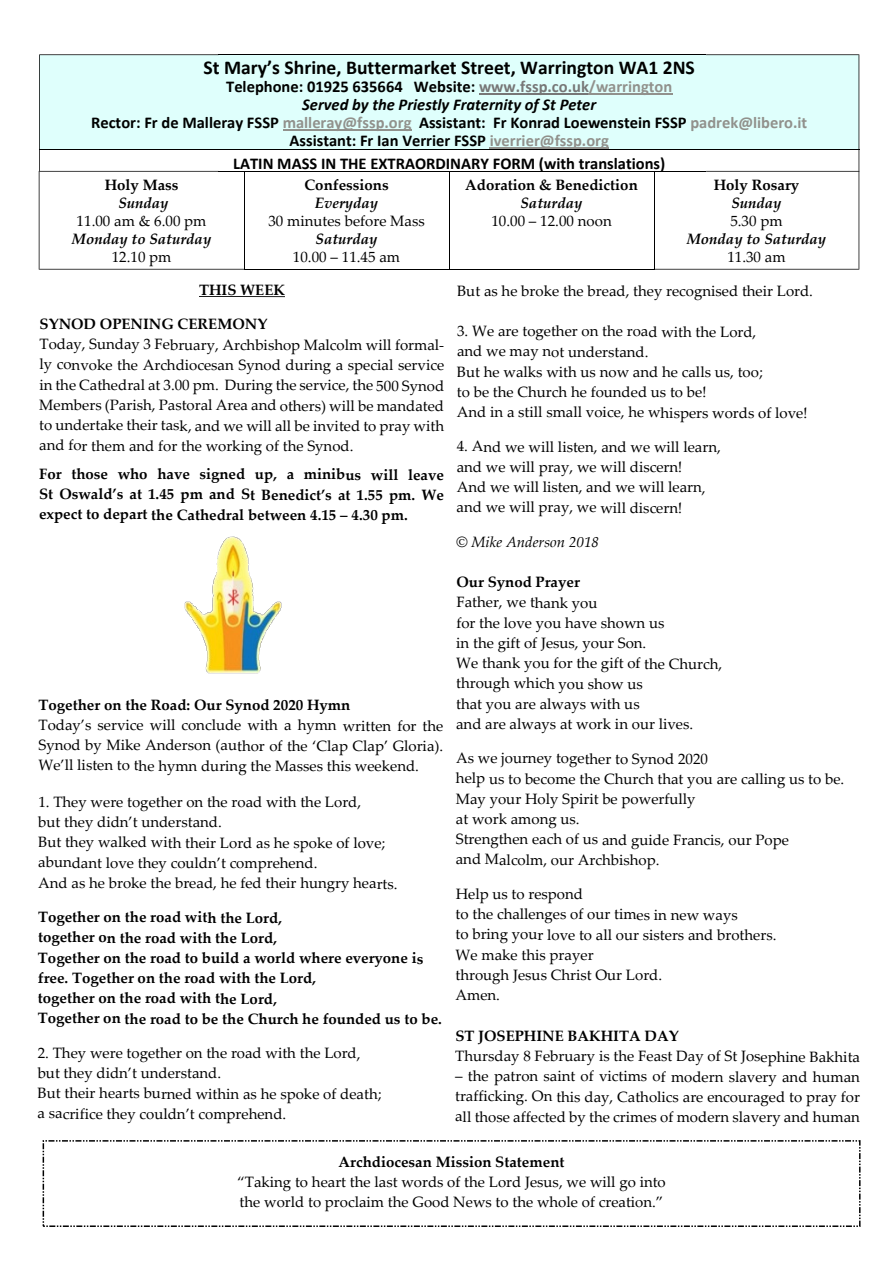
<style>
.page{position:relative;width:893px;height:1263px;background:#fff}
.page>*{position:absolute;margin:0;border:0;box-sizing:border-box;transform-origin:0 0}
.t1{font:700 19.65px "Calibri";color:#000}
.t2{font:700 16.5px/18px "Calibri";color:#000;text-align:center}
.t3{font:15px/20.2px "Palatino Linotype";color:#000}
.t4{font:700 15px/20.2px "Palatino Linotype";color:#000;text-align:justify}
.t5{font:italic 700 15px "Palatino Linotype";color:#000}
.t6{font:italic 15px "Palatino Linotype";color:#000}
.s1{color:#777}
.s2{color:#91918c}
.s3{font-style:italic}
</style>
<div class="page">
<hr style="left:199px;top:296px;width:86px;height:1px;background:#000">
<div style="left:39px;top:55px;width:820px;height:94px;background:#dffffc"></div>
<hr style="left:479px;top:94px;width:110px;height:1px;background:#777">
<hr style="left:596px;top:94px;width:76px;height:1px;background:#91918c">
<hr style="left:283px;top:130px;width:129px;height:1px;background:#91918c">
<hr style="left:490px;top:148px;width:119px;height:1px;background:#91918c">
<hr style="left:219px;top:54px;width:487px;height:1px;background:#000">
<hr style="left:219px;top:149px;width:487px;height:1px;background:#000">
<hr style="left:219px;top:171px;width:487px;height:1px;background:#000">
<hr style="left:244px;top:269px;width:205px;height:1px;background:#000">
<hr style="left:449px;top:269px;width:205px;height:1px;background:#000">
<svg style="left:39px;top:54px;width:205px;height:216px"></svg>
<hr style="left:244px;top:171px;width:1px;height:98px;background:#000">
<hr style="left:449px;top:171px;width:1px;height:98px;background:#000">
<svg style="left:654px;top:54px;width:206px;height:216px"></svg>
<div style="left:43px;top:1140px;width:817px;height:87px;border:2px dashed #000"></div>
<img style="left:184px;top:536px;width:98px;height:137px">
<h1 class="t1" style="left:204px;top:60px;width:493px">St Mary’s Shrine, Buttermarket Street, Warrington WA1 2NS</h1>
<p class="t2" style="left:91px;top:79px;width:718px">Telephone: 01925 635664 Website: <span class="s1">www.fssp.co.uk</span><span class="s2">/warrington<br></span><span class="s3">Served by the Priestly Fraternity of St Peter<br></span>Rector: Fr de Malleray FSSP <span class="s2">malleray@fssp.org</span> Assistant: Fr Konrad Loewenstein FSSP <span class="s2">padrek@libero.it </span>Assistant: Fr Ian Verrier FSSP <span class="s2">iverrier@fssp.org</span></p>
<p class="t2" style="left:233px;top:156px;width:434px">LATIN MASS IN THE EXTRAORDINARY FORM (with translations)</p>
<p class="t4" style="left:105px;top:177px;width:75px">Holy Mass</p>
<p class="t5" style="left:118px;top:197px;width:52px">Sunday</p>
<p class="t3" style="left:77px;top:213px;width:131px">11.00 am &amp; 6.00 pm</p>
<p class="t5" style="left:72px;top:233px;width:141px">Monday to Saturday</p>
<p class="t3" style="left:112px;top:249px;width:61px">12.10 pm</p>
<p class="t4" style="left:304px;top:177px;width:86px">Confessions</p>
<p class="t5" style="left:315px;top:197px;width:65px">Everyday</p>
<p class="t3" style="left:268px;top:213px;width:158px">30 minutes before Mass</p>
<p class="t5" style="left:316px;top:233px;width:63px">Saturday</p>
<p class="t3" style="left:293px;top:249px;width:109px">10.00 – 11.45 am</p>
<p class="t4" style="left:465px;top:177px;width:174px">Adoration &amp; Benediction</p>
<p class="t5" style="left:521px;top:197px;width:63px">Saturday</p>
<p class="t3" style="left:491px;top:213px;width:122px">10.00 – 12.00 noon</p>
<p class="t4" style="left:714px;top:177px;width:87px">Holy Rosary</p>
<p class="t5" style="left:731px;top:197px;width:52px">Sunday</p>
<p class="t3" style="left:730px;top:213px;width:54px">5.30 pm</p>
<p class="t5" style="left:687px;top:233px;width:141px">Monday to Saturday</p>
<p class="t3" style="left:727px;top:249px;width:60px">11.30 am</p>
<p class="t4" style="left:199px;top:281px;width:87px">THIS WEEK</p>
<p class="t4" style="left:40px;top:316px;width:229px">SYNOD OPENING CEREMONY</p>
<p class="t3" style="left:39px;top:336px;width:407px;text-align:justify">Today, Sunday 3 February, Archbishop Malcolm will formal&shy;ly convoke the Archdiocesan Synod during a special service in the Cathedral at 3.00 pm. During the service, the 500 Synod Members (Parish, Pastoral Area and others) will be mandated to undertake their task, and we will all be invited to pray with and for them and for the working of the Synod.</p>
<p class="t4" style="left:39px;top:466px;width:406px">For those who have signed up, a minibus will leave St Oswald’s at 1.45 pm and St Benedict’s at 1.55 pm. We expect to depart the Cathedral between 4.15 – 4.30 pm.</p>
<p class="t4" style="left:39px;top:696px;width:313px">Together on the Road: Our Synod 2020 Hymn</p>
<p class="t3" style="left:38px;top:717px;width:406px;text-align:justify">Today’s service will conclude with a hymn written for the Synod by Mike Anderson (author of the ‘Clap Clap’ Gloria).<br>We’ll listen to the hymn during the Masses this weekend.</p>
<p class="t3" style="left:38px;top:793px;width:361px">1. They were together on the road with the Lord,<br>but they didn’t understand.<br>But they walked with their Lord as he spoke of love; abundant love they couldn’t comprehend.<br>And as he broke the bread, he fed their hungry hearts.</p>
<p class="t4" style="left:38px;top:909px;width:406px;text-align:left">Together on the road with the Lord,<br>together on the road with the Lord,<br>Together on the road to build a world where everyone is free. Together on the road with the Lord,<br>together on the road with the Lord,<br>Together on the road to be the Church he founded us to be.</p>
<p class="t3" style="left:38px;top:1044px;width:345px">2. They were together on the road with the Lord, but they didn’t understand.<br>But their hearts burned within as he spoke of death; a sacrifice they couldn’t comprehend.</p>
<p class="t3" style="left:457px;top:282px;width:357px">But as he broke the bread, they recognised their Lord.</p>
<p class="t3" style="left:457px;top:323px;width:352px">3. We are together on the road with the Lord,<br>and we may not understand.<br>But he walks with us now and he calls us, too;<br>to be the Church he founded us to be!<br>And in a still small voice, he whispers words of love!</p>
<p class="t3" style="left:457px;top:438px;width:266px">4. And we will listen, and we will learn, and we will pray, we will discern!<br>And we will listen, and we will learn, and we will pray, we will discern!</p>
<p class="t6" style="left:456px;top:536px;width:144px">© Mike Anderson 2018</p>
<p class="t4" style="left:456px;top:574px;width:125px">Our Synod Prayer</p>
<p class="t3" style="left:456px;top:594px;width:268px">Father, we thank you<br>for the love you have shown us<br>in the gift of Jesus, your Son.<br>We thank you for the gift of the Church, through which you show us<br>that you are always with us<br>and are always at work in our lives.</p>
<p class="t3" style="left:456px;top:750px;width:390px">As we journey together to Synod 2020<br>help us to become the Church that you are calling us to be.<br>May your Holy Spirit be powerfully<br>at work among us.<br>Strengthen each of us and guide Francis, our Pope<br>and Malcolm, our Archbishop.</p>
<p class="t3" style="left:455px;top:885px;width:323px">Help us to respond<br>to the challenges of our times in new ways<br>to bring your love to all our sisters and brothers.<br>We make this prayer<br>through Jesus Christ Our Lord.<br>Amen.</p>
<p class="t4" style="left:455px;top:1027px;width:225px">ST JOSEPHINE BAKHITA DAY</p>
<p class="t3" style="left:455px;top:1048px;width:406px">Thursday 8 February is the Feast Day of St Josephine Bakhita</p>
<p class="t3" style="left:455px;top:1068px;width:406px;text-align:justify">– the patron saint of victims of modern slavery and human trafficking. On this day, Catholics are encouraged to pray for all those affected by the crimes of modern slavery and human</p>
<p class="t4" style="left:339px;top:1153px;width:227px">Archdiocesan Mission Statement</p>
<p class="t3" style="left:237px;top:1173px;width:430px">“Taking to heart the last words of the Lord Jesus, we will go into the world to proclaim the Good News to the whole of creation.”</p>
</div>
